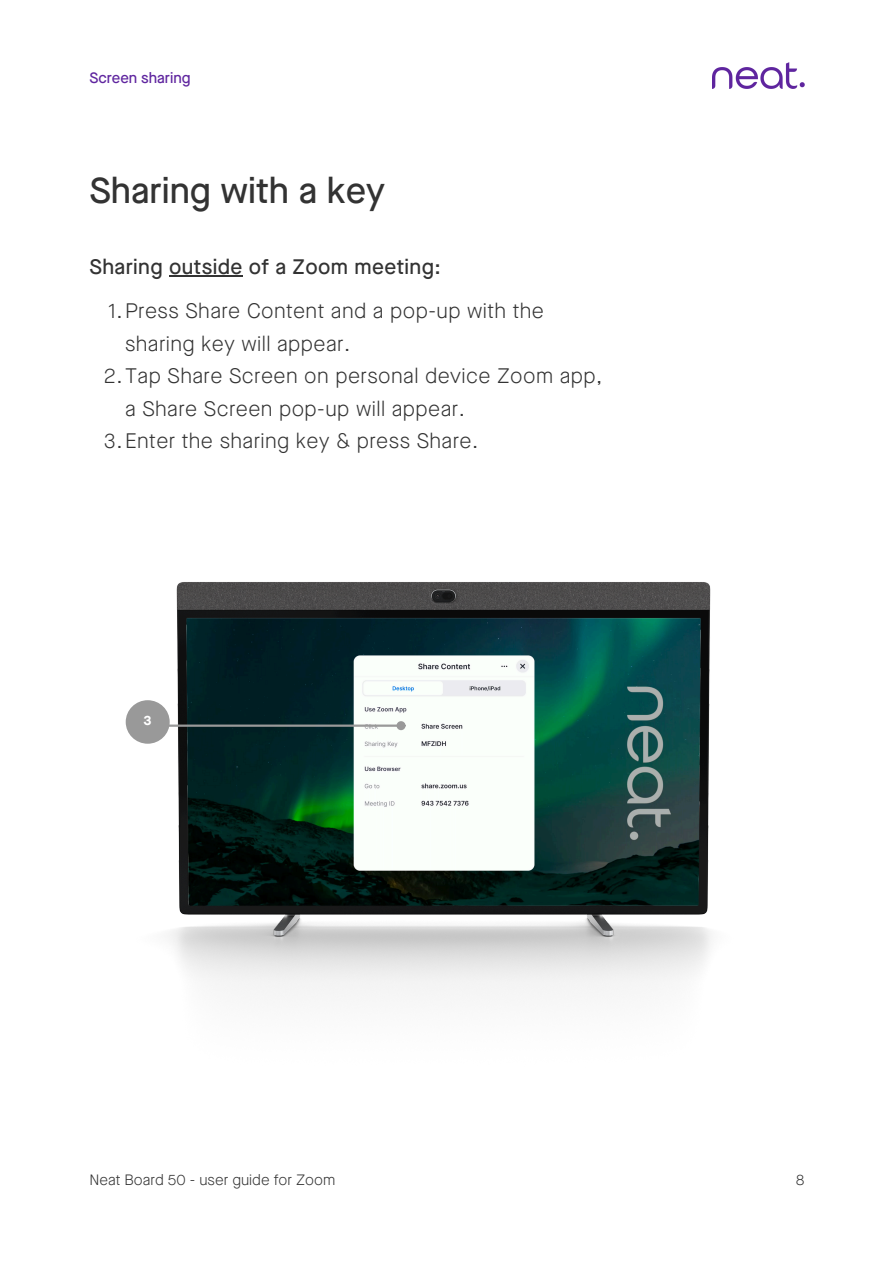
<style>
.page{position:relative;width:894px;height:1264px;background:#fff}
.page>*{position:absolute;margin:0;border:0;box-sizing:border-box;transform-origin:0 0}
.t1{font:500 36px "Maison Neue";color:#333}
.t2{font:300 21px/32.7px "Maison Neue";letter-spacing:.02em;color:#333}
.t3{font:500 21px "Maison Neue";letter-spacing:.02em;color:#333}
.t4{font:300 15px "Maison Neue";color:#333}
.t5{font:500 15px "Maison Neue";color:#5f259f}
.t6{font:700 13.5px "Maison Neue";color:#fff}
</style>
<div class="page">
<img style="left:712px;top:63px;width:91px;height:26px">
<img style="left:125px;top:582px;width:586px;height:412px">
<hr style="left:169px;top:275px;width:74px;height:1px;background:#333">
<hr style="left:158px;top:724px;width:239px;height:2px;background:#999">
<div style="left:397px;top:722px;width:7px;height:7px;background:#999;border-radius:50%"></div>
<div style="left:396px;top:721px;width:9px;height:9px;border:2px solid #999;border-radius:50%"></div>
<div style="left:126px;top:700px;width:44px;height:43px;background:#999;border-radius:50%"></div>
<p class="t5" style="left:89px;top:72px;width:103px">Screen sharing</p>
<p class="t1" style="left:89px;top:175px;width:297px">Sharing with a key</p>
<p class="t3" style="left:89px;top:258px;width:353px">Sharing outside of a Zoom meeting:</p>
<h2 class="t2" style="left:125px;top:296px;width:420px;text-indent:-17px">1.Press Share Content and a pop-up with the sharing key will appear.</h2>
<p class="t2" style="left:125px;top:361px;width:479px;text-indent:-21px">2.Tap Share Screen on personal device Zoom app, a Share Screen pop-up will appear.</p>
<p class="t2" style="left:104px;top:427px;width:376px">3.Enter the sharing key &amp; press Share.</p>
<p class="t6" style="left:144px;top:714px;width:10px">3</p>
<p class="t4" style="left:89px;top:1173px;width:247px">Neat Board 50 - user guide for Zoom</p>
<p class="t4" style="left:795px;top:1173px;width:10px">8</p>
</div>
